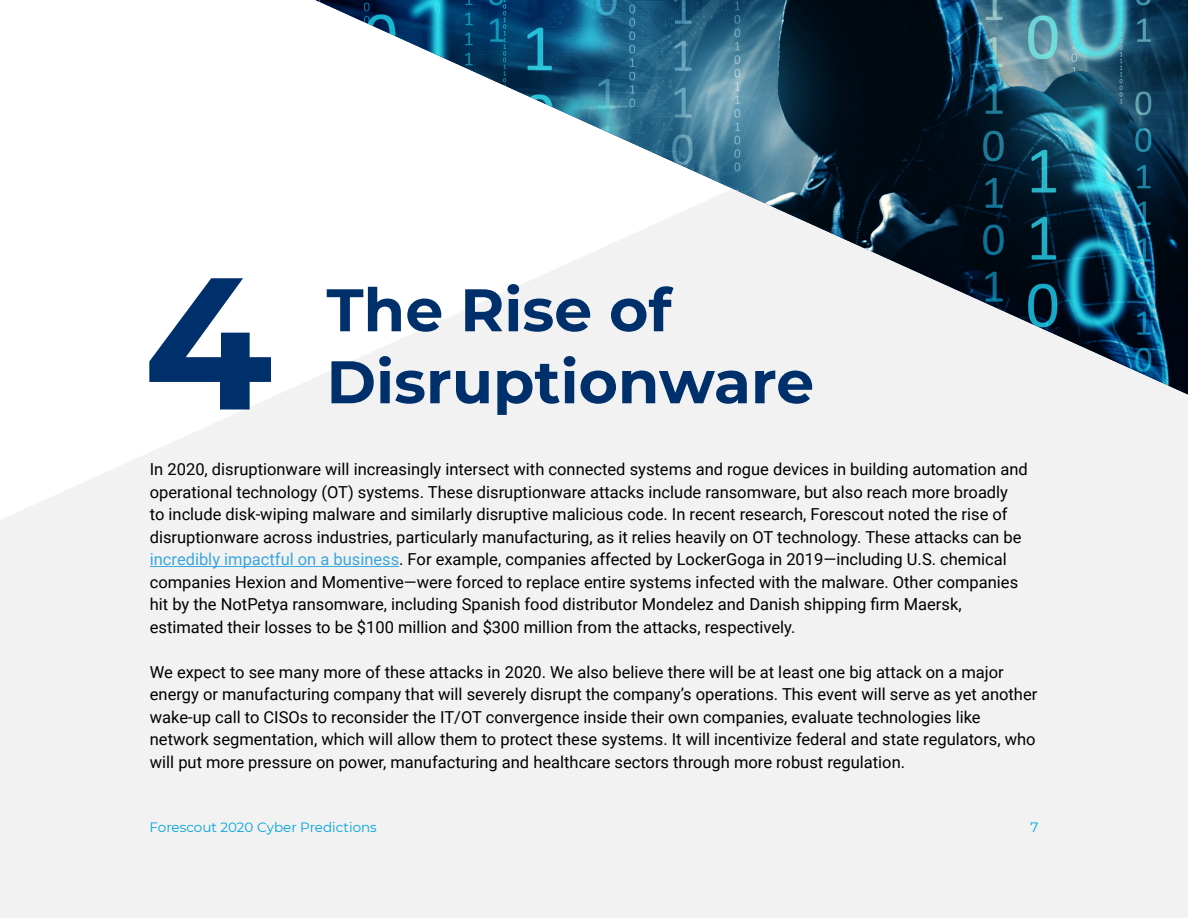
<style>
.page{position:relative;width:1188px;height:918px;background:#fff}
.page>*{position:absolute;margin:0;border:0;box-sizing:border-box;transform-origin:0 0}
.t1{font:700 187.5px "Montserrat";color:#00306b}
.t2{font:700 60px/72px "Montserrat";color:#00306b}
.t3{font:16.5px/22.5px "Roboto";color:#000}
.t4{font:13.5px "Montserrat";color:#00a3de}
.s1{color:#3ba7de}
</style>
<div class="page">
<div style="left:0;top:378px;width:1188px;height:540px;background:#f2f2f2"></div>
<img style="left:315px;top:0;width:873px;height:395px">
<hr style="left:150px;top:566px;width:249px;height:1px;background:#3ba7de">
<h1 class="t1" style="left:144px;top:208px;width:131px">4</h1>
<h2 class="t2" style="left:327px;top:271px;width:489px">The Rise of<br>Disruptionware</h2>
<p class="t3" style="left:150px;top:457px;width:880px">In 2020, disruptionware will increasingly intersect with connected systems and rogue devices in building automation and operational technology (OT) systems. These disruptionware attacks include ransomware, but also reach more broadly<br>to include disk-wiping malware and similarly disruptive malicious code. In recent research, Forescout noted the rise of disruptionware across industries, particularly manufacturing, as it relies heavily on OT technology. These attacks can be <span class="s1">incredibly impactful on a business</span>. For example, companies affected by LockerGoga in 2019—including U.S. chemical companies Hexion and Momentive—were forced to replace entire systems infected with the malware. Other companies hit by the NotPetya ransomware, including Spanish food distributor Mondelez and Danish shipping firm Maersk, estimated their losses to be $100 million and $300 million from the attacks, respectively.</p>
<p class="t3" style="left:150px;top:660px;width:889px">We expect to see many more of these attacks in 2020. We also believe there will be at least one big attack on a major energy or manufacturing company that will severely disrupt the company’s operations. This event will serve as yet another wake-up call to CISOs to reconsider the IT/OT convergence inside their own companies, evaluate technologies like network segmentation, which will allow them to protect these systems. It will incentivize federal and state regulators, who will put more pressure on power, manufacturing and healthcare sectors through more robust regulation.</p>
<p class="t4" style="left:150px;top:818px;width:229px">Forescout 2020 Cyber Predictions</p>
<p class="t4" style="left:1030px;top:818px;width:9px">7</p>
</div>
